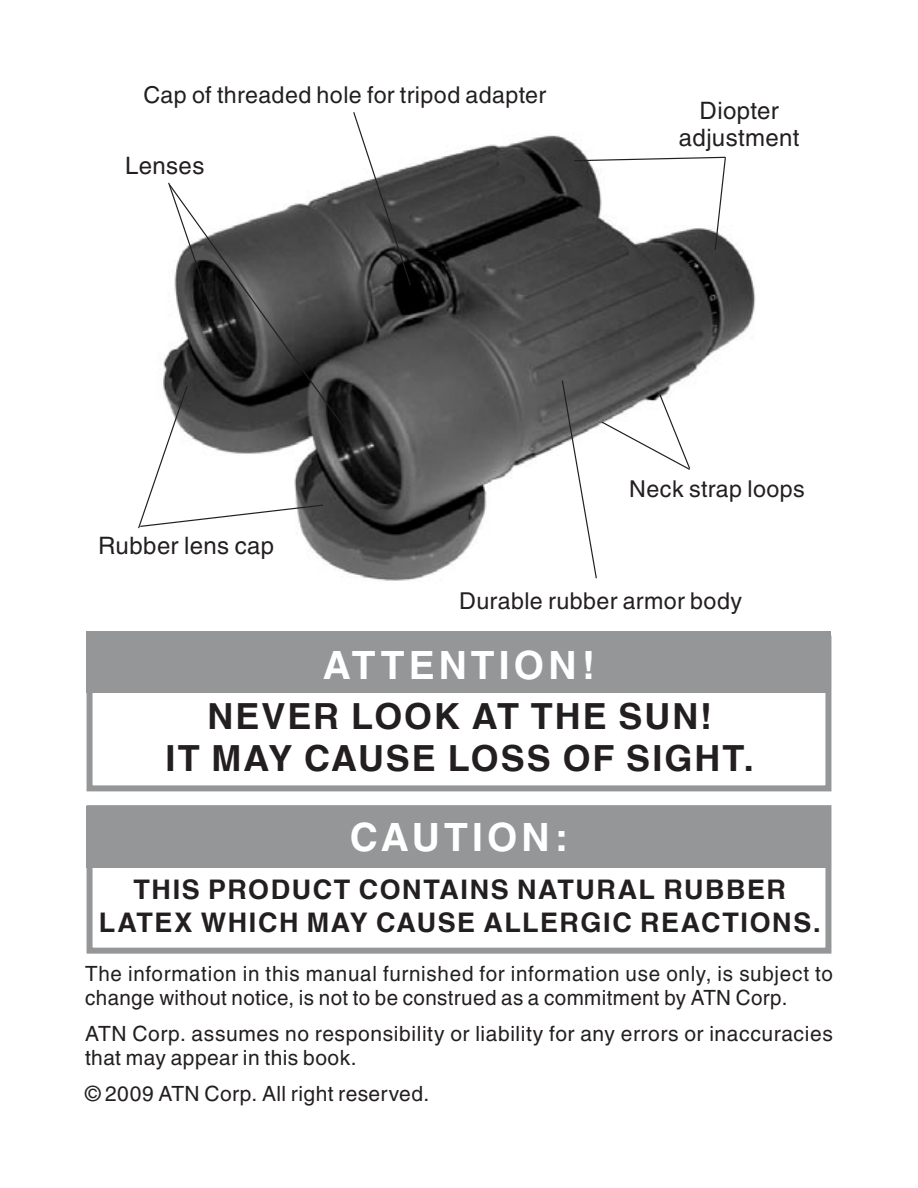
<style>
.page{position:relative;width:918px;height:1188px;background:#fff}
.page>*{position:absolute;margin:0;border:0;box-sizing:border-box;transform-origin:0 0}
.t1{font:700 39px "Helvetica";color:#fff}
.t2{font:700 36px "Helvetica cyr";letter-spacing:.055em;color:#231f20}
.t3{font:700 27px/33px "Helvetica cyr";letter-spacing:.055em;color:#231f20;text-align:center}
.t4{font:24px/27px "Helvetica";letter-spacing:.015em;color:#231f20;text-align:center}
.t5{font:23.4px "Helvetica";letter-spacing:.02em;color:#231f20}
.t6{font:21px/24px "Helvetica";letter-spacing:.025em;color:#231f20}
</style>
<div class="page">
<div style="left:87px;top:805px;width:744px;height:149px;background:#fff;border:6px solid #949698"></div>
<div style="left:87px;top:807px;width:744px;height:61px;background:#949698"></div>
<div style="left:87px;top:636px;width:744px;height:155px;background:#fff;border:6px solid #949698"></div>
<div style="left:87px;top:631px;width:744px;height:62px;background:#949698"></div>
<img style="left:163px;top:135px;width:593px;height:446px">
<svg style="left:167px;top:181px;width:48px;height:135px"></svg>
<svg style="left:168px;top:183px;width:184px;height:255px"></svg>
<svg style="left:138px;top:385px;width:186px;height:145px"></svg>
<svg style="left:573px;top:156px;width:154px;height:95px"></svg>
<svg style="left:561px;top:379px;width:130px;height:201px"></svg>
<svg style="left:352px;top:112px;width:60px;height:174px"></svg>
<p class="t5" style="left:144px;top:81px;width:404px">Cap of threaded hole for tripod adapter</p>
<p class="t4" style="left:125px;top:152px;width:81px">Lenses</p>
<p class="t4" style="left:679px;top:97px;width:122px">Diopter adjustment</p>
<p class="t4" style="left:98px;top:532px;width:178px">Rubber lens cap</p>
<p class="t5" style="left:629px;top:475px;width:177px">Neck strap loops</p>
<p class="t5" style="left:459px;top:587px;width:284px">Durable rubber armor body</p>
<h1 class="t1" style="left:323px;top:641px;width:58px">ATTENTION</h1>
<h1 class="t1" style="left:582px;top:641px;width:14px">!</h1>
<h2 class="t2" style="left:208px;top:696px;width:171px">NEVER LOO</h2>
<h2 class="t2" style="left:434px;top:696px;width:211px">K AT THE SUN</h2>
<h2 class="t2" style="left:700px;top:696px;width:13px">!</h2>
<h2 class="t2" style="left:166px;top:738px;width:166px">IT MAY CAUSE</h2>
<h2 class="t2" style="left:448px;top:738px;width:26px">LOSS</h2>
<h2 class="t2" style="left:563px;top:738px;width:88px">OF SIGH</h2>
<h2 class="t2" style="left:723px;top:738px;width:33px">T.</h2>
<h1 class="t1" style="left:350px;top:814px;width:60px">CAUTION</h1>
<h1 class="t1" style="left:555px;top:814px;width:14px">:</h1>
<p class="t3" style="left:99px;top:874px;width:723px">THIS PRODUCT CONTAINS NATURAL RUBBER<br>LATEX WHICH MAY CAUSE ALLERGIC REACTIONS.</p>
<p class="t6" style="left:85px;top:961px;width:749px">The information in this manual furnished for information use only, is subject to change without notice, is not to be construed as a commitment by ATN Corp.</p>
<p class="t6" style="left:85px;top:1021px;width:749px">ATN Corp. assumes no responsibility or liability for any errors or inaccuracies that may appear in this book.</p>
<p class="t6" style="left:85px;top:1081px;width:346px">© 2009 ATN Corp. All right reserved.</p>
</div>
